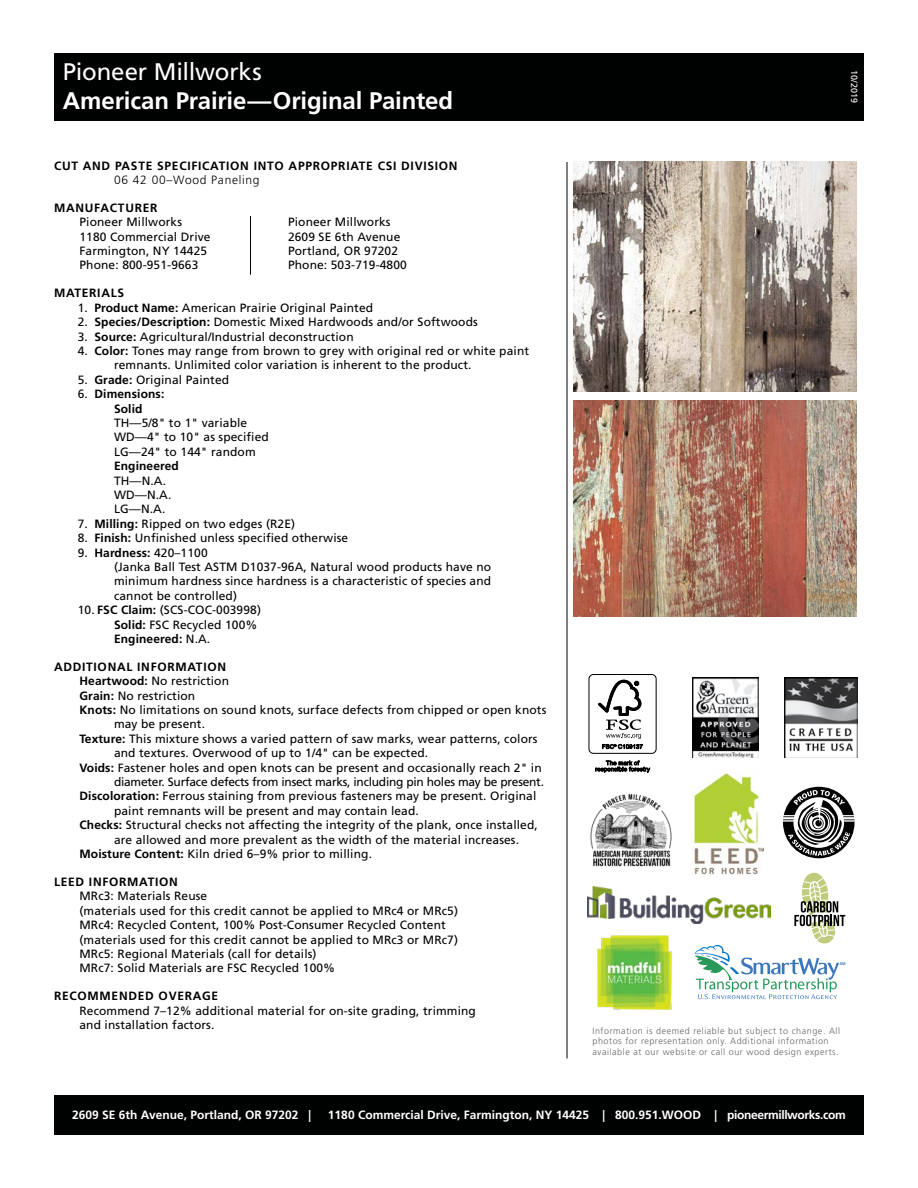
<style>
.page{position:relative;width:918px;height:1188px;background:#fff}
.page>*{position:absolute;margin:0;border:0;box-sizing:border-box;transform-origin:0 0}
.t1{font:700 24px "Frutiger LT Std";letter-spacing:-.005em;color:#fff}
.t2{font:24px "Frutiger LT Std";letter-spacing:-.01em;color:#fff}
.t3{font:12px/14.4px "Frutiger LT Std";letter-spacing:.01em;color:#000}
.t4{font:700 12px "Frutiger LT Std";letter-spacing:.06em;color:#000}
.t5{font:700 12px "Frutiger LT Std";color:#fff}
.t6{font:12px "Frutiger LT Std";letter-spacing:-.02em;color:#000}
.t7{font:700 12px/14.4px "Frutiger LT Std";letter-spacing:.01em;color:#000}
.t8{font:300 12px "Frutiger LT Std";letter-spacing:.06em;color:#000}
.t9{font:300 9px/10.8px "Frutiger LT Std";letter-spacing:.06em;color:#636466}
.t10{font:9px "Frutiger LT Std";color:#fff}
.s1{font-weight:700}
.s2{font-weight:400}
</style>
<div class="page">
<div style="left:54px;top:1095px;width:810px;height:40px;background:#000101"></div>
<div style="left:54px;top:53px;width:810px;height:68px;background:#000101"></div>
<img style="left:573px;top:161px;width:284px;height:231px">
<img style="left:573px;top:400px;width:284px;height:216px">
<hr style="left:567px;top:162px;width:1px;height:896px;background:#000">
<hr style="left:250px;top:216px;width:1px;height:59px;background:#000">
<div style="left:589px;top:674px;width:67px;height:80px;border:1px solid #000;border-radius:4px"></div>
<svg style="left:598px;top:680px;width:45px;height:69px"></svg>
<svg style="left:595px;top:761px;width:55px;height:12px"></svg>
<img style="left:692px;top:678px;width:66px;height:80px">
<img style="left:597px;top:935px;width:75px;height:75px">
<img style="left:785px;top:678px;width:72px;height:80px">
<img style="left:588px;top:886px;width:107px;height:38px">
<img style="left:692px;top:771px;width:72px;height:103px">
<svg style="left:695px;top:873px;width:150px;height:126px"></svg>
<svg style="left:783px;top:787px;width:72px;height:71px"></svg>
<img style="left:590px;top:793px;width:82px;height:74px">
<h1 class="t2" style="left:63px;top:58px;width:200px">Pioneer Millworks</h1>
<h1 class="t1" style="left:63px;top:87px;width:392px">American Prairie—Original Painted</h1>
<p class="t4" style="left:54px;top:158px;width:405px">CUT AND PASTE SPECIFICATION INTO APPROPRIATE CSI DIVISION</p>
<p class="t8" style="left:114px;top:173px;width:147px">06 42 00–Wood Paneling</p>
<p class="t4" style="left:54px;top:201px;width:105px">MANUFACTURER</p>
<p class="t3" style="left:80px;top:215px;width:104px">Pioneer Millworks</p>
<p class="t3" style="left:288px;top:215px;width:104px">Pioneer Millworks</p>
<p class="t3" style="left:80px;top:229px;width:133px">1180 Commercial Drive</p>
<p class="t3" style="left:288px;top:229px;width:114px">2609 SE 6th Avenue</p>
<p class="t3" style="left:80px;top:244px;width:129px">Farmington, NY 14425</p>
<p class="t3" style="left:288px;top:244px;width:112px">Portland, OR 97202</p>
<p class="t3" style="left:80px;top:258px;width:120px">Phone: 800-951-9663</p>
<p class="t3" style="left:288px;top:258px;width:120px">Phone: 503-719-4800</p>
<p class="t4" style="left:54px;top:286px;width:72px">MATERIALS</p>
<p class="t3" style="left:78px;top:300px;width:297px">1. <span class="s1">Product Name:</span> American Prairie Original Painted</p>
<p class="t3" style="left:78px;top:315px;width:402px">2. <span class="s1">Species/Description:</span> Domestic Mixed Hardwoods and/or Softwoods</p>
<p class="t3" style="left:78px;top:329px;width:277px">3. <span class="s1">Source:</span> Agricultural/Industrial deconstruction</p>
<p class="t3" style="left:114px;top:344px;width:417px;text-indent:-36px">4. <span class="s1">Color:</span> Tones may range from brown to grey with original red or white paint remnants. Unlimited color variation is inherent to the product.</p>
<p class="t3" style="left:78px;top:372px;width:153px">5. <span class="s1">Grade:</span> Original Painted</p>
<p class="t7" style="left:114px;top:387px;width:52px;text-indent:-36px"><span class="s2">6.</span> Dimensions:<br>Solid</p>
<p class="t3" style="left:114px;top:416px;width:156px">TH—5/8" to 1" variable<br>WD—4" to 10" as specified<br>LG—24" to 144" random</p>
<p class="t7" style="left:114px;top:459px;width:66px">Engineered</p>
<p class="t3" style="left:114px;top:473px;width:59px">TH—N.A.<br>WD—N.A.<br>LG—N.A.</p>
<p class="t3" style="left:78px;top:516px;width:219px">7. <span class="s1">Milling:</span> Ripped on two edges (R2E)</p>
<p class="t3" style="left:78px;top:531px;width:272px">8. <span class="s1">Finish:</span> Unfinished unless specified otherwise</p>
<p class="t3" style="left:114px;top:545px;width:379px;text-indent:-36px">9. <span class="s1">Hardness:</span> 420–1100<br>(Janka Ball Test ASTM D1037-96A, Natural wood products have no minimum hardness since hardness is a characteristic of species and cannot be controlled)</p>
<p class="t3" style="left:114px;top:603px;width:149px;text-indent:-36px">10. <span class="s1">FSC Claim:</span> (SCS-COC-003998)<br><span class="s1">Solid:</span> FSC Recycled 100%<br><span class="s1">Engineered:</span> N.A.</p>
<p class="t4" style="left:54px;top:660px;width:174px">ADDITIONAL INFORMATION</p>
<p class="t3" style="left:80px;top:674px;width:151px"><span class="s1">Heartwood:</span> No restriction</p>
<p class="t3" style="left:80px;top:688px;width:117px"><span class="s1">Grain:</span> No restriction</p>
<p class="t3" style="left:80px;top:703px;width:468px"><span class="s1">Knots:</span> No limitations on sound knots, surface defects from chipped or open knots</p>
<p class="t3" style="left:114px;top:717px;width:93px">may be present.</p>
<p class="t3" style="left:80px;top:731px;width:460px"><span class="s1">Texture:</span> This mixture shows a varied pattern of saw marks, wear patterns, colors</p>
<p class="t3" style="left:114px;top:746px;width:316px">and textures. Overwood of up to 1/4" can be expected.</p>
<p class="t3" style="left:80px;top:760px;width:464px"><span class="s1">Voids:</span> Fastener holes and open knots can be present and occasionally reach 2" in</p>
<p class="t6" style="left:114px;top:775px;width:432px">diameter. Surface defects from insect marks, including pin holes may be present.</p>
<p class="t3" style="left:80px;top:789px;width:458px"><span class="s1">Discoloration:</span> Ferrous staining from previous fasteners may be present. Original</p>
<p class="t3" style="left:114px;top:803px;width:306px">paint remnants will be present and may contain lead.</p>
<p class="t3" style="left:80px;top:818px;width:460px"><span class="s1">Checks:</span> Structural checks not affecting the integrity of the plank, once installed,</p>
<p class="t3" style="left:114px;top:832px;width:407px">are allowed and more prevalent as the width of the material increases.</p>
<p class="t3" style="left:80px;top:847px;width:294px"><span class="s1">Moisture Content:</span> Kiln dried 6–9% prior to milling.</p>
<p class="t4" style="left:54px;top:875px;width:125px">LEED INFORMATION</p>
<p class="t3" style="left:80px;top:889px;width:380px">MRc3: Materials Reuse<br>(materials used for this credit cannot be applied to MRc4 or MRc5)<br>MRc4: Recycled Content, 100% Post-Consumer Recycled Content (materials used for this credit cannot be applied to MRc3 or MRc7)<br>MRc5: Regional Materials (call for details)<br>MRc7: Solid Materials are FSC Recycled 100%</p>
<p class="t4" style="left:54px;top:989px;width:166px">RECOMMENDED OVERAGE</p>
<p class="t3" style="left:80px;top:1003px;width:398px">Recommend 7–12% additional material for on-site grading, trimming and installation factors.</p>
<p class="t10" style="left:860px;top:70px;width:34px;rotate:90deg">10/2019</p>
<p class="t9" style="left:593px;top:1025px;width:249px">Information is deemed reliable but subject to change. All photos for representation only. Additional information available at our website or call our wood design experts.</p>
<p class="t5" style="left:72px;top:1107px;width:241px">2609 SE 6th Avenue, Portland, OR 97202 |</p>
<p class="t5" style="left:328px;top:1107px;width:519px">1180 Commercial Drive, Farmington, NY 14425 | 800.951.WOOD | pioneermillworks.com</p>
</div>
